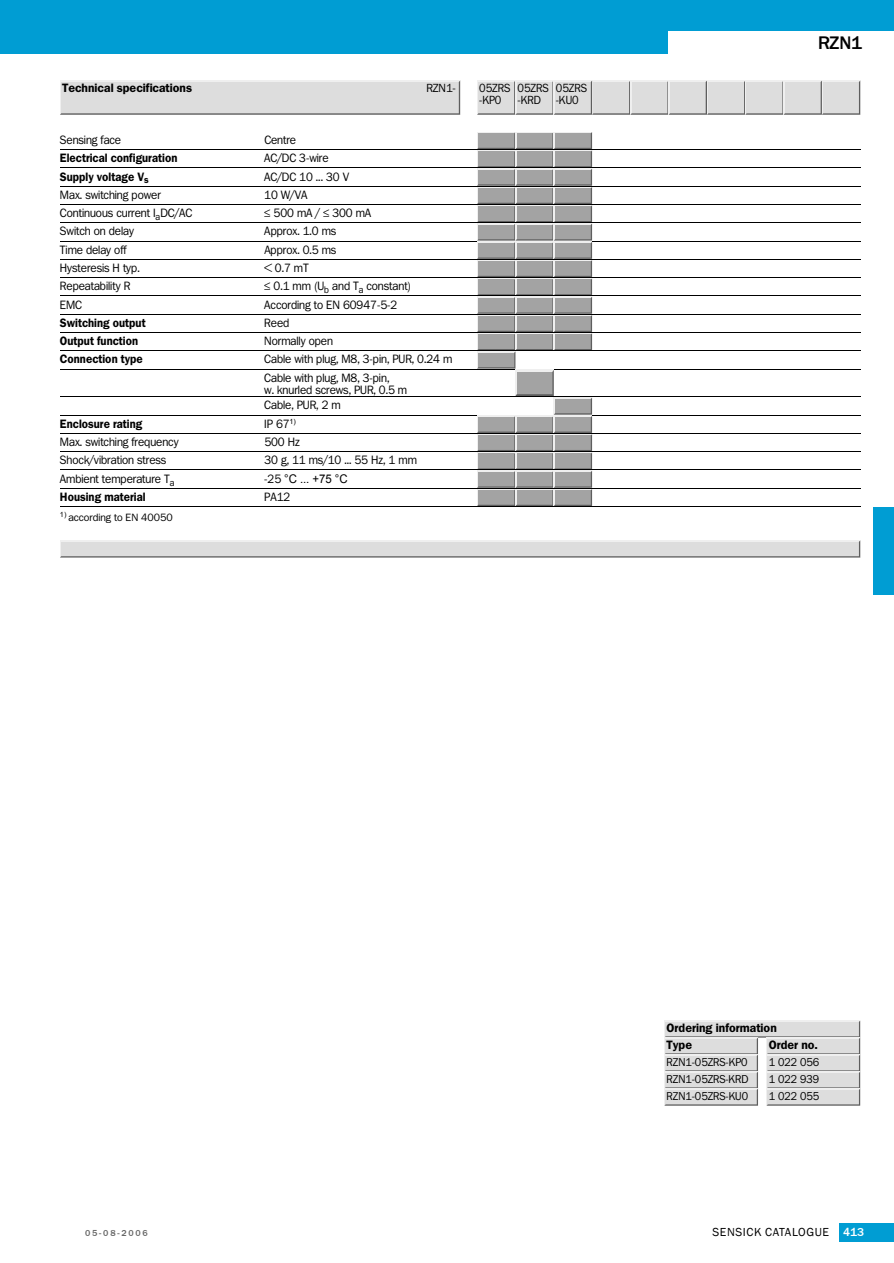
<style>
.page{position:relative;width:894px;height:1263px;background:#fff}
.page>*{position:absolute;margin:0;border:0;box-sizing:border-box;transform-origin:0 0}
.t1{font:500 18px "Franklin ITCBQ";color:#000}
.t2{font:12px/18.3px "Franklin ITCBQ";letter-spacing:-.005em;color:#000;scale:.95 1}
.t3{font:600 12px "Franklin ITCBQ";color:#000;scale:.94 1}
.t4{font:600 12px/17px "Franklin ITCBQ";color:#000}
.t5{font:12px "SICK Franklin";letter-spacing:.05em;color:#000}
.t6{font:12px "Arial";color:#000;scale:.95 1}
.t7{font:11.7px/11.7px "Franklin ITCBQ";letter-spacing:-.005em;color:#000;scale:.92 1}
.t8{font:11.7px "Franklin ITCBQ";letter-spacing:-.005em;color:#000;scale:.96 1}
.t9{font:11.4px "Franklin ITCBQ";color:#000;scale:.94 1}
.t10{font:10.5px "Franklin ITCBQ";color:#000}
.t11{font:500 9px "SICK Franklin";letter-spacing:.205em;color:#656565}
.s1{font-family:"Franklin ITCBQ"}
.s2{font-weight:500;color:#fff}
</style>
<div class="page">
<div style="left:0;top:0;width:893px;height:54px;background:#009dd3"></div>
<div style="left:838px;top:1223px;width:55px;height:18px;background:#009dd3"></div>
<div style="left:872px;top:508px;width:21px;height:87px;background:#009dd3"></div>
<div style="left:668px;top:32px;width:225px;height:25px;background:#fff"></div>
<svg style="left:60px;top:81px;width:400px;height:34px;background:#d8d8d8"></svg>
<svg style="left:477px;top:81px;width:382px;height:34px;background:#d6d6d6"></svg>
<hr style="left:60px;top:149px;width:799px;height:1px;background:#000">
<hr style="left:60px;top:168px;width:799px;height:1px;background:#000">
<hr style="left:60px;top:186px;width:799px;height:1px;background:#000">
<hr style="left:60px;top:204px;width:799px;height:1px;background:#000">
<hr style="left:60px;top:223px;width:799px;height:1px;background:#000">
<hr style="left:60px;top:241px;width:799px;height:1px;background:#000">
<hr style="left:60px;top:259px;width:799px;height:1px;background:#000">
<hr style="left:60px;top:277px;width:799px;height:1px;background:#000">
<hr style="left:60px;top:296px;width:799px;height:1px;background:#000">
<hr style="left:60px;top:314px;width:799px;height:1px;background:#000">
<hr style="left:60px;top:332px;width:799px;height:1px;background:#000">
<hr style="left:60px;top:350px;width:799px;height:1px;background:#000">
<hr style="left:60px;top:369px;width:799px;height:1px;background:#000">
<hr style="left:60px;top:396px;width:799px;height:1px;background:#000">
<hr style="left:60px;top:415px;width:799px;height:1px;background:#000">
<hr style="left:60px;top:433px;width:799px;height:1px;background:#000">
<hr style="left:60px;top:451px;width:799px;height:1px;background:#000">
<hr style="left:60px;top:470px;width:799px;height:1px;background:#000">
<hr style="left:60px;top:488px;width:799px;height:1px;background:#000">
<svg style="left:477px;top:132px;width:114px;height:374px"></svg>
<hr style="left:60px;top:506px;width:799px;height:1px;background:#000">
<svg style="left:60px;top:540px;width:799px;height:17px;background:#d9d9d9"></svg>
<svg style="left:664px;top:1020px;width:195px;height:85px"></svg>
<p class="t4" style="left:62px;top:81px;width:131px">Technical specifications</p>
<p class="t8" style="left:426px;top:83px;width:32px">RZN1-</p>
<p class="t7" style="left:479px;top:83px;width:35px">05ZRS -KP0</p>
<p class="t7" style="left:517px;top:83px;width:35px">05ZRS -KRD</p>
<p class="t7" style="left:555px;top:83px;width:35px">05ZRS -KU0</p>
<p class="t2" style="left:60px;top:132px;width:66px">Sensing face</p>
<p class="t2" style="left:264px;top:132px;width:35px">Centre</p>
<p class="t3" style="left:60px;top:153px;width:126px">Electrical configuration</p>
<p class="t2" style="left:264px;top:150px;width:69px">AC/DC 3-wire</p>
<p class="t3" style="left:60px;top:172px;width:96px">Supply voltage V<sub>s</sub></p>
<p class="t2" style="left:264px;top:168px;width:91px">AC/DC 10 ... 30 V</p>
<p class="t2" style="left:60px;top:187px;width:108px">Max. switching power</p>
<p class="t2" style="left:264px;top:187px;width:47px">10 W/VA</p>
<p class="t2" style="left:60px;top:205px;width:141px">Continuous current I<sub>a</sub>DC/AC</p>
<p class="t2" style="left:264px;top:205px;width:114px">≤ 500 mA / ≤ 300 mA</p>
<p class="t2" style="left:60px;top:223px;width:79px">Switch on delay</p>
<p class="t2" style="left:264px;top:223px;width:77px">Approx. 1.0 ms</p>
<p class="t2" style="left:60px;top:242px;width:71px">Time delay off</p>
<p class="t2" style="left:264px;top:242px;width:77px">Approx. 0.5 ms</p>
<p class="t2" style="left:60px;top:260px;width:85px">Hysteresis H typ.</p>
<p class="t2" style="left:264px;top:260px;width:48px">&lt; 0.7 mT</p>
<p class="t2" style="left:60px;top:278px;width:75px">Repeatability R</p>
<p class="t2" style="left:264px;top:278px;width:156px">≤ 0.1 mm (U<sub>b</sub> and T<sub>a</sub> constant)</p>
<p class="t2" style="left:60px;top:296px;width:25px">EMC</p>
<p class="t2" style="left:264px;top:296px;width:141px">According to EN 60947-5-2</p>
<p class="t3" style="left:60px;top:318px;width:93px">Switching output</p>
<p class="t2" style="left:264px;top:315px;width:28px">Reed</p>
<p class="t3" style="left:60px;top:336px;width:85px">Output function</p>
<p class="t2" style="left:264px;top:333px;width:74px">Normally open</p>
<p class="t3" style="left:60px;top:355px;width:90px">Connection type</p>
<p class="t2" style="left:264px;top:351px;width:199px">Cable with plug, M8, 3-pin, PUR, 0.24 m<br>Cable with plug, M8, 3-pin,</p>
<p class="t2" style="left:264px;top:383px;width:152px;line-height:15.8px">w. knurled screws, PUR, 0.5 m<br>Cable, PUR, 2 m</p>
<p class="t3" style="left:60px;top:419px;width:89px">Enclosure rating</p>
<p class="t2" style="left:264px;top:416px;width:35px">IP 67<sup>1)</sup></p>
<p class="t2" style="left:60px;top:434px;width:126px">Max. switching frequency</p>
<p class="t2" style="left:264px;top:434px;width:39px">500 Hz</p>
<p class="t2" style="left:60px;top:452px;width:113px">Shock/vibration stress</p>
<p class="t2" style="left:264px;top:452px;width:162px">30 g, 11 ms/10 ... 55 Hz, 1 mm</p>
<p class="t2" style="left:60px;top:470px;width:122px">Ambient temperature T<sub>a</sub></p>
<p class="t6" style="left:264px;top:472px;width:89px"><span class="s1">-25</span> °C ... +75 °C</p>
<p class="t3" style="left:60px;top:492px;width:93px">Housing material</p>
<p class="t2" style="left:264px;top:489px;width:29px">PA12</p>
<p class="t10" style="left:60px;top:513px;width:114px"><sup>1)</sup> according to EN 40050</p>
<h1 class="t1" style="left:817px;top:36px;width:46px">RZN1</h1>
<p class="t4" style="left:666px;top:1020px;width:112px">Ordering information<br>Type</p>
<p class="t4" style="left:768px;top:1037px;width:50px">Order no.</p>
<p class="t9" style="left:666px;top:1057px;width:87px">RZN1-05ZRS-KP0</p>
<p class="t9" style="left:768px;top:1057px;width:55px">1 022 056</p>
<p class="t9" style="left:666px;top:1074px;width:89px">RZN1-05ZRS-KRD</p>
<p class="t9" style="left:768px;top:1074px;width:55px">1 022 939</p>
<p class="t9" style="left:666px;top:1091px;width:88px">RZN1-05ZRS-KU0</p>
<p class="t9" style="left:768px;top:1091px;width:55px">1 022 055</p>
<p class="t11" style="left:85px;top:1227px;width:64px">05-08-2006</p>
<p class="t5" style="left:712px;top:1225px;width:153px">SENSICK CATALOGUE <span class="s2">413</span></p>
</div>
